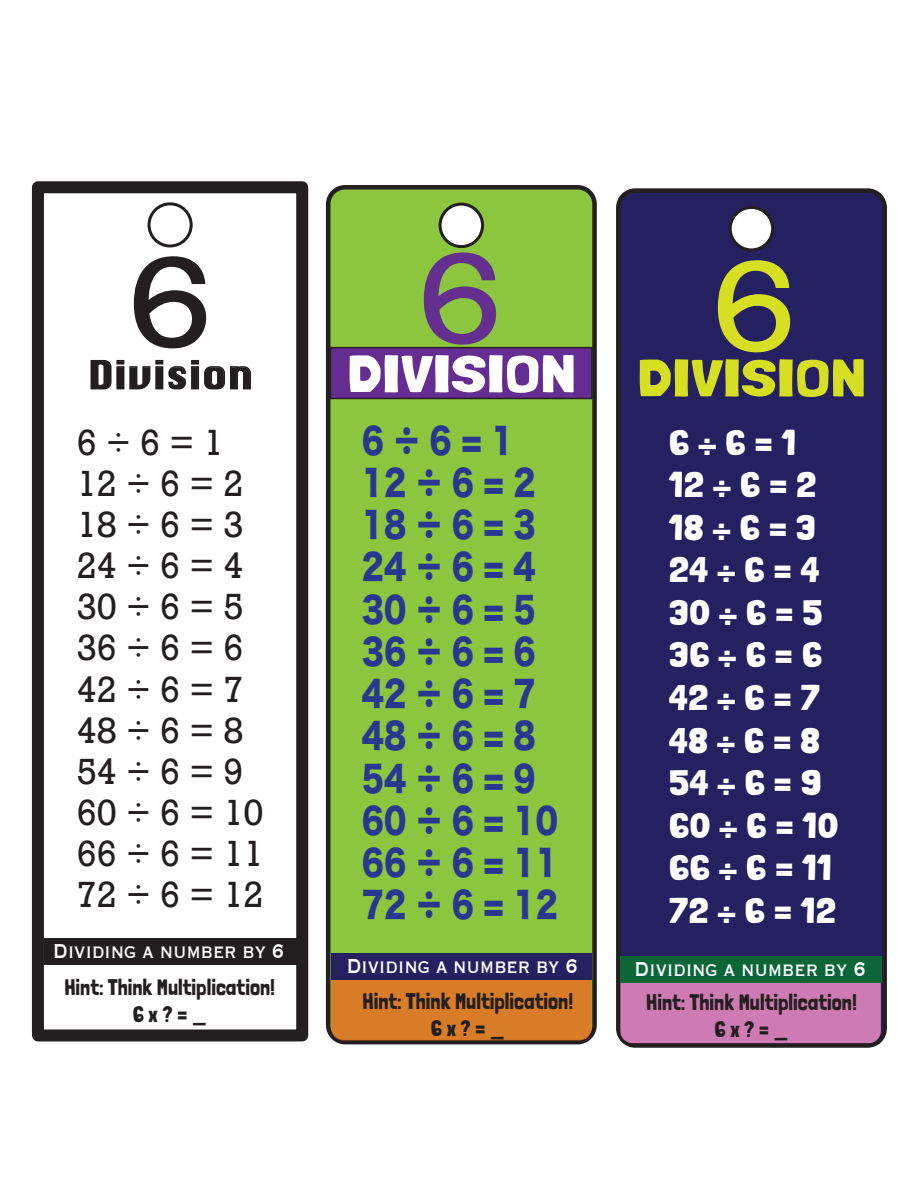
<style>
.page{position:relative;width:918px;height:1188px;background:#fff}
.page>*{position:absolute;margin:0;border:0;box-sizing:border-box;transform-origin:0 0}
.t1{font:121.2px "Rockwell";color:#231f20;scale:1.26 1}
.t2{font:121.2px "Rockwell";color:#652f90;scale:1.26 1}
.t3{font:121.2px "Rockwell";color:#d6df21;scale:1.26 1}
.t4{font:52.35px "Londrina Solid";letter-spacing:-.005em;color:#fff;scale:1.41 1}
.t5{font:52.35px "Londrina Solid";letter-spacing:-.005em;color:#d6df21;scale:1.41 1}
.t6{font:37.35px "Krungthep";color:#231f20;scale:1.04 1}
.t7{font:35.4px/42.6px "Londrina Solid";color:#fff;scale:1.16 1}
.t8{font:35.25px/42.2px "Hira Kaku Std N W8";color:#283890;scale:.82 1}
.t9{font:34.2px/41.1px "Rockwell";color:#231f20}
.t10{font:26.1px "Copperplate";letter-spacing:-.005em;color:#fff;scale:.77 1}
.t11{font:22.5px/27px "Londrina Solid";color:#231f20;text-align:center}
</style>
<div class="page">
<div style="left:32px;top:181px;width:276px;height:860px;background:#fff;border:12px solid #231f20"></div>
<div style="left:328px;top:187px;width:267px;height:855px;background:#8bc63e;border-radius:17px"></div>
<div style="left:326px;top:185px;width:271px;height:859px;border:4px solid #231f20;border-radius:17px"></div>
<div style="left:148px;top:202px;width:45px;height:45px;border:3px solid #231f20;border-radius:50%"></div>
<svg style="left:90px;top:359px;width:161px;height:31px"></svg>
<div style="left:440px;top:204px;width:43px;height:43px;background:#fff;border-radius:50%"></div>
<div style="left:439px;top:203px;width:45px;height:45px;border:3px solid #231f20;border-radius:50%"></div>
<div style="left:331px;top:964px;width:261px;height:76px;background:#d87c28;border-radius:12px"></div>
<div style="left:618px;top:191px;width:267px;height:854px;background:#252161;border-radius:17px"></div>
<div style="left:616px;top:188px;width:271px;height:860px;border:4px solid #231f20;border-radius:17px"></div>
<div style="left:730px;top:207px;width:43px;height:43px;background:#fff;border-radius:50%"></div>
<div style="left:729px;top:206px;width:45px;height:45px;border:3px solid #231f20;border-radius:50%"></div>
<div style="left:330px;top:347px;width:263px;height:52px;background:#652d91;border:2px solid #231f20"></div>
<div style="left:331px;top:953px;width:261px;height:27px;background:#252161"></div>
<div style="left:620px;top:973px;width:261px;height:70px;background:#cf7bb3;border-radius:12px"></div>
<div style="left:620px;top:956px;width:262px;height:27px;background:#0c6638"></div>
<div style="left:44px;top:938px;width:252px;height:27px;background:#231f20"></div>
<h1 class="t1" style="left:126px;top:228px;width:73px">6</h1>
<h3 class="t6" style="left:88px;top:354px;width:161px">Division</h3>
<h3 class="t9" style="left:77px;top:423px;width:188px">6 ÷ 6 = 1<br>12 ÷ 6 = 2<br>18 ÷ 6 = 3<br>24 ÷ 6 = 4<br>30 ÷ 6 = 5<br>36 ÷ 6 = 6<br>42 ÷ 6 = 7<br>48 ÷ 6 = 8<br>54 ÷ 6 = 9<br>60 ÷ 6 = 10<br>66 ÷ 6 = 11<br>72 ÷ 6 = 12</h3>
<p class="t10" style="left:53px;top:933px;width:302px">Dividing a number by 6</p>
<p class="t11" style="left:64px;top:974px;width:212px">Hint: Think Multiplication!<br>6 x ? = _</p>
<h1 class="t2" style="left:416px;top:224px;width:73px">6</h1>
<h2 class="t4" style="left:347px;top:343px;width:165px">DIVISION</h2>
<h3 class="t8" style="left:362px;top:421px;width:241px">6 ÷ 6 = 1<br>12 ÷ 6 = 2<br>18 ÷ 6 = 3<br>24 ÷ 6 = 4<br>30 ÷ 6 = 5<br>36 ÷ 6 = 6<br>42 ÷ 6 = 7<br>48 ÷ 6 = 8<br>54 ÷ 6 = 9<br>60 ÷ 6 = 10<br>66 ÷ 6 = 11<br>72 ÷ 6 = 12</h3>
<p class="t10" style="left:347px;top:948px;width:302px">Dividing a number by 6</p>
<h1 class="t3" style="left:710px;top:232px;width:73px">6</h1>
<h2 class="t5" style="left:637px;top:347px;width:165px">DIVISION</h2>
<h3 class="t7" style="left:669px;top:421px;width:148px">6 ÷ 6 = 1<br>12 ÷ 6 = 2<br>18 ÷ 6 = 3<br>24 ÷ 6 = 4<br>30 ÷ 6 = 5<br>36 ÷ 6 = 6<br>42 ÷ 6 = 7<br>48 ÷ 6 = 8<br>54 ÷ 6 = 9<br>60 ÷ 6 = 10<br>66 ÷ 6 = 11<br>72 ÷ 6 = 12</h3>
<p class="t10" style="left:635px;top:952px;width:302px">Dividing a number by 6</p>
<p class="t11" style="left:363px;top:987px;width:212px">Hint: Think Multiplication!<br>6 x ? = _</p>
<p class="t11" style="left:646px;top:988px;width:212px">Hint: Think Multiplication!<br>6 x ? = _</p>
</div>
